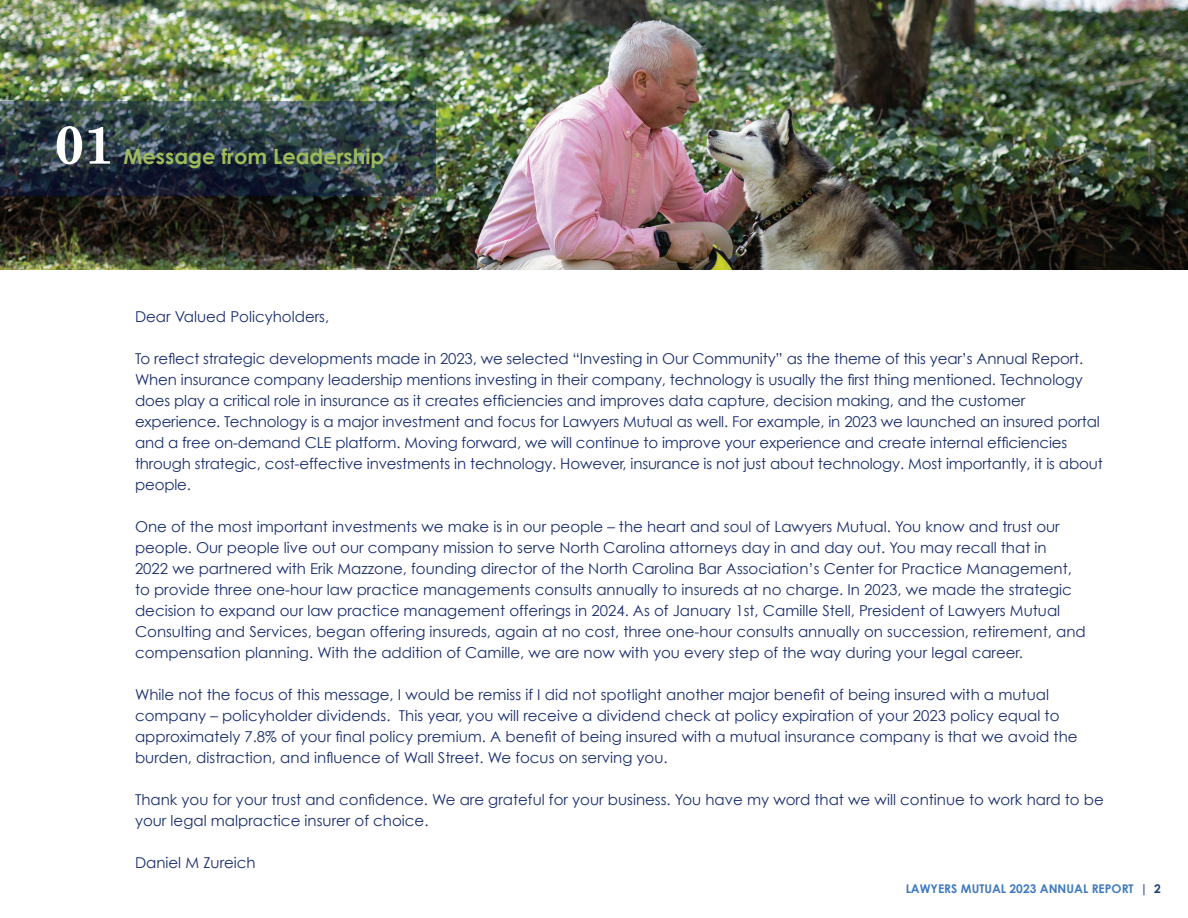
<style>
.page{position:relative;width:1188px;height:918px;background:#fff}
.page>*{position:absolute;margin:0;border:0;box-sizing:border-box;transform-origin:0 0}
.t1{font:700 54px "Century Schoolbook";color:#fff}
.t2{font:700 21px "Century Gothic";color:#9dbb5c}
.text{font:15px/21px "Century Gothic";color:#1a2e6e}
.t3{font:700 12px "Century Gothic";color:#417bbf}
.s1{color:#1d3d7b}
</style>
<div class="page">
<img style="left:0;top:0;width:1188px;height:270px">
<svg style="left:0;top:101px;width:435px;height:95px"></svg>
<p class="t1" style="left:54px;top:111px;width:62px">01</p>
<p class="t2" style="left:124px;top:143px;width:262px">Message from Leadership</p>
<p class="text" style="left:135px;top:306px;width:196px">Dear Valued Policyholders,</p>
<p class="text" style="left:135px;top:348px;width:969px">To reflect strategic developments made in 2023, we selected “Investing in Our Community” as the theme of this year’s Annual Report.<br>When insurance company leadership mentions investing in their company, technology is usually the first thing mentioned. Technology does play a critical role in insurance as it creates efficiencies and improves data capture, decision making, and the customer experience. Technology is a major investment and focus for Lawyers Mutual as well. For example, in 2023 we launched an insured portal and a free on-demand CLE platform. Moving forward, we will continue to improve your experience and create internal efficiencies through strategic, cost-effective investments in technology. However, insurance is not just about technology. Most importantly, it is about people.</p>
<p class="text" style="left:135px;top:516px;width:952px">One of the most important investments we make is in our people – the heart and soul of Lawyers Mutual. You know and trust our people. Our people live out our company mission to serve North Carolina attorneys day in and day out. You may recall that in<br>2022 we partnered with Erik Mazzone, founding director of the North Carolina Bar Association’s Center for Practice Management, to provide three one-hour law practice managements consults annually to insureds at no charge. In 2023, we made the strategic decision to expand our law practice management offerings in 2024. As of January 1st, Camille Stell, President of Lawyers Mutual Consulting and Services, began offering insureds, again at no cost, three one-hour consults annually on succession, retirement, and compensation planning. With the addition of Camille, we are now with you every step of the way during your legal career.</p>
<p class="text" style="left:135px;top:684px;width:944px">While not the focus of this message, I would be remiss if I did not spotlight another major benefit of being insured with a mutual company – policyholder dividends. This year, you will receive a dividend check at policy expiration of your 2023 policy equal to approximately 7.8% of your final policy premium. A benefit of being insured with a mutual insurance company is that we avoid the burden, distraction, and influence of Wall Street. We focus on serving you.</p>
<p class="text" style="left:135px;top:789px;width:970px">Thank you for your trust and confidence. We are grateful for your business. You have my word that we will continue to work hard to be your legal malpractice insurer of choice.</p>
<p class="text" style="left:135px;top:852px;width:122px">Daniel M Zureich</p>
<p class="t3" style="left:906px;top:881px;width:257px">LAWYERS MUTUAL 2023 ANNUAL REPORT <span class="s1">| 2</span></p>
</div>
